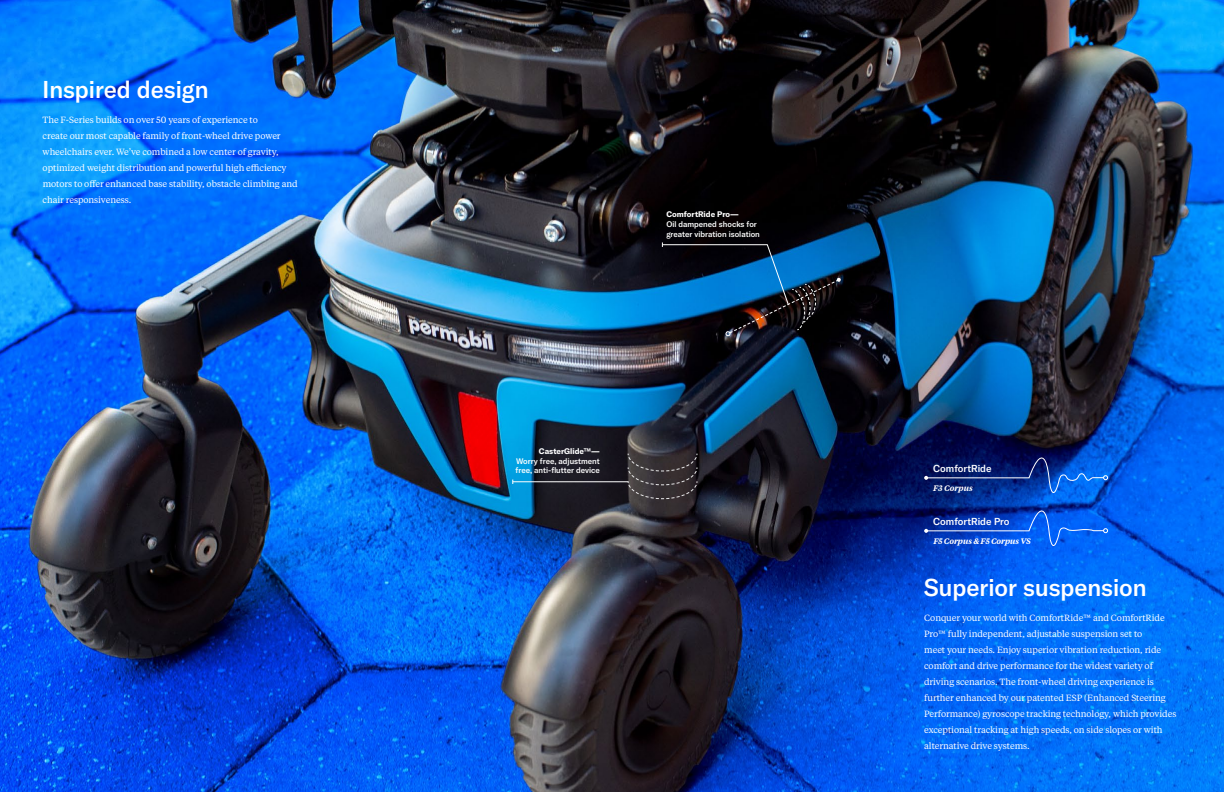
<style>
.page{position:relative;width:1224px;height:792px;background:#fff}
.page>*{position:absolute;margin:0;border:0;box-sizing:border-box;transform-origin:0 0}
.t1{font:500 24px "GT America";color:#fff}
.t2{font:500 10px "GT America";color:#fff}
.t3{font:9px/16px "Tiempos Text";letter-spacing:-.01em;color:#fff}
.t4{font:500 8px/9.6px "GT America";color:#fff}
.t5{font:700 8px "GT America";color:#fff}
.t6{font:italic 600 8px "Tiempos Text";letter-spacing:-.015em;color:#fff}
</style>
<div class="page">
<img style="left:0;top:0;width:1224px;height:792px">
<hr style="left:513px;top:481px;width:115px;height:1px;background:#fff">
<svg style="left:924px;top:433px;width:184px;height:113px;background:#08379c"></svg>
<svg style="left:627px;top:453px;width:71px;height:47px;background:#3f393c"></svg>
<svg style="left:661px;top:242px;width:180px;height:95px;background:#0c3a5e"></svg>
<h1 class="t1" style="left:43px;top:75px;width:167px">Inspired design</h1>
<p class="t3" style="left:43px;top:111px;width:257px">The F-Series builds on over 50 years of experience to<br>create our most capable family of front-wheel drive power wheelchairs ever. We’ve combined a low center of gravity, optimized weight distribution and powerful high efficiency motors to offer enhanced base stability, obstacle climbing and chair responsiveness.</p>
<p class="t5" style="left:666px;top:210px;width:74px">ComfortRide Pro—</p>
<p class="t4" style="left:666px;top:219px;width:95px">Oil dampened shocks for greater vibration isolation</p>
<p class="t5" style="left:539px;top:446px;width:62px">CasterGlide™—</p>
<p class="t4" style="left:516px;top:456px;width:86px">Worry free, adjustment free, anti-flutter device</p>
<p class="t2" style="left:933px;top:463px;width:60px">ComfortRide</p>
<p class="t6" style="left:933px;top:483px;width:41px">F3 Corpus</p>
<p class="t2" style="left:933px;top:516px;width:78px">ComfortRide Pro</p>
<p class="t6" style="left:933px;top:535px;width:99px">F5 Corpus &amp; F5 Corpus VS</p>
<h1 class="t1" style="left:924px;top:573px;width:224px">Superior suspension</h1>
<p class="t3" style="left:924px;top:609px;width:254px">Conquer your world with ComfortRide™ and ComfortRide Pro™ fully independent, adjustable suspension set to<br>meet your needs. Enjoy superior vibration reduction, ride comfort and drive performance for the widest variety of driving scenarios. The front-wheel driving experience is further enhanced by our patented ESP (Enhanced Steering Performance) gyroscope tracking technology, which provides exceptional tracking at high speeds, on side slopes or with alternative drive systems.</p>
</div>
